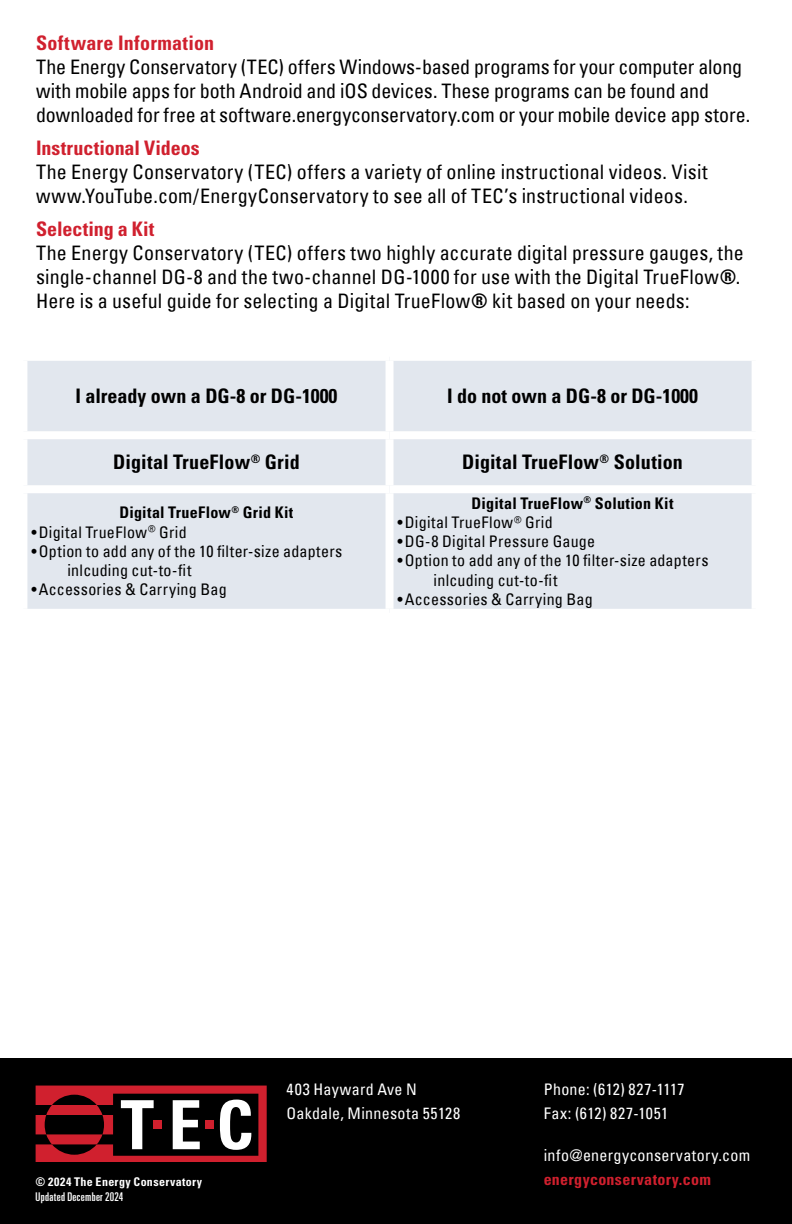
<style>
.page{position:relative;width:792px;height:1224px;background:#fff}
.page>*{position:absolute;margin:0;border:0;box-sizing:border-box;transform-origin:0 0}
.t1{font:condensed 20px/24px "Univers";letter-spacing:.005em;color:#000}
.t2{font:700 condensed 20px "Univers";color:#000}
.t3{font:700 condensed 20px "Univers";letter-spacing:.01em;color:#d0202e}
.t4{font:condensed 16px/19.2px "Univers";letter-spacing:.02em;color:#000}
.t5{font:condensed 16px/24px "Univers";letter-spacing:.02em;color:#fff}
.t6{font:700 condensed 16px "Univers";letter-spacing:.015em;color:#000}
.t7{font:700 condensed 16px "Univers";letter-spacing:.02em;color:#d0202e}
.t8{font:700 condensed 12px "Univers";letter-spacing:.035em;color:#fff}
.t9{font:ultra-condensed 12px "Univers LT Pro";letter-spacing:.025em;color:#fff}
.s1{font-weight:700}
</style>
<div class="page">
<div style="left:0;top:1058px;width:792px;height:166px;background:#000"></div>
<svg style="left:36px;top:1086px;width:231px;height:76px"></svg>
<div style="left:27px;top:361px;width:725px;height:248px;background:#e2e7ee"></div>
<div style="left:386px;top:361px;width:8px;height:70px;background:#fff"></div>
<div style="left:19px;top:431px;width:371px;height:8px;background:#fff"></div>
<div style="left:390px;top:431px;width:370px;height:8px;background:#fff"></div>
<div style="left:386px;top:439px;width:8px;height:46px;background:#fff"></div>
<div style="left:19px;top:485px;width:371px;height:8px;background:#fff"></div>
<div style="left:390px;top:485px;width:370px;height:8px;background:#fff"></div>
<div style="left:386px;top:493px;width:8px;height:116px;background:#fff"></div>
<p class="t3" style="left:36px;top:31px;width:180px">Software Information</p>
<p class="t1" style="left:36px;top:55px;width:716px">The Energy Conservatory (TEC) offers Windows-based programs for your computer along with mobile apps for both Android and iOS devices. These programs can be found and downloaded for free at software.energyconservatory.com or your mobile device app store.</p>
<p class="t3" style="left:36px;top:136px;width:165px">Instructional Videos</p>
<p class="t1" style="left:36px;top:160px;width:673px">The Energy Conservatory (TEC) offers a variety of online instructional videos. Visit www.YouTube.com/EnergyConservatory to see all of TEC’s instructional videos.</p>
<p class="t3" style="left:36px;top:217px;width:120px">Selecting a Kit</p>
<p class="t1" style="left:36px;top:241px;width:709px">The Energy Conservatory (TEC) offers two highly accurate digital pressure gauges, the single-channel DG-8 and the two-channel DG-1000 for use with the Digital TrueFlow<span class="s1">®</span>.<br>Here is a useful guide for selecting a Digital TrueFlow<span class="s1">®</span> kit based on your needs:</p>
<p class="t2" style="left:75px;top:384px;width:264px">I already own a DG-8 or DG-1000</p>
<p class="t2" style="left:447px;top:384px;width:253px">I do not own a DG-8 or DG-1000</p>
<p class="t2" style="left:113px;top:450px;width:188px">Digital TrueFlow<sup>®</sup> Grid</p>
<p class="t2" style="left:462px;top:450px;width:222px">Digital TrueFlow<sup>®</sup> Solution</p>
<p class="t6" style="left:120px;top:503px;width:175px">Digital TrueFlow<sup>®</sup> Grid Kit</p>
<p class="t4" style="left:31px;top:522px;width:157px">•Digital TrueFlow<sup>®</sup> Grid</p>
<p class="t4" style="left:67px;top:541px;width:276px;text-indent:-36px">•Option to add any of the 10 filter-size adapters inlcuding cut-to-fit</p>
<p class="t4" style="left:31px;top:580px;width:197px">•Accessories &amp; Carrying Bag</p>
<p class="t6" style="left:472px;top:493px;width:203px">Digital TrueFlow<sup>®</sup> Solution Kit</p>
<p class="t4" style="left:398px;top:512px;width:157px">•Digital TrueFlow<sup>®</sup> Grid</p>
<p class="t4" style="left:398px;top:532px;width:199px">•DG-8 Digital Pressure Gauge</p>
<p class="t4" style="left:434px;top:551px;width:276px;text-indent:-36px">•Option to add any of the 10 filter-size adapters inlcuding cut-to-fit</p>
<p class="t4" style="left:398px;top:589px;width:197px">•Accessories &amp; Carrying Bag</p>
<p class="t5" style="left:286px;top:1077px;width:175px">403 Hayward Ave N<br>Oakdale, Minnesota 55128</p>
<p class="t5" style="left:544px;top:1077px;width:142px">Phone: (612) 827-1117<br>Fax: (612) 827-1051</p>
<p class="t5" style="left:544px;top:1143px;width:208px">info@energyconservatory.com</p>
<p class="t8" style="left:36px;top:1174px;width:168px">© 2024 The Energy Conservatory</p>
<p class="t7" style="left:544px;top:1169px;width:169px">energyconservatory.com</p>
<p class="t9" style="left:36px;top:1190px;width:89px">Updated December 2024</p>
</div>
